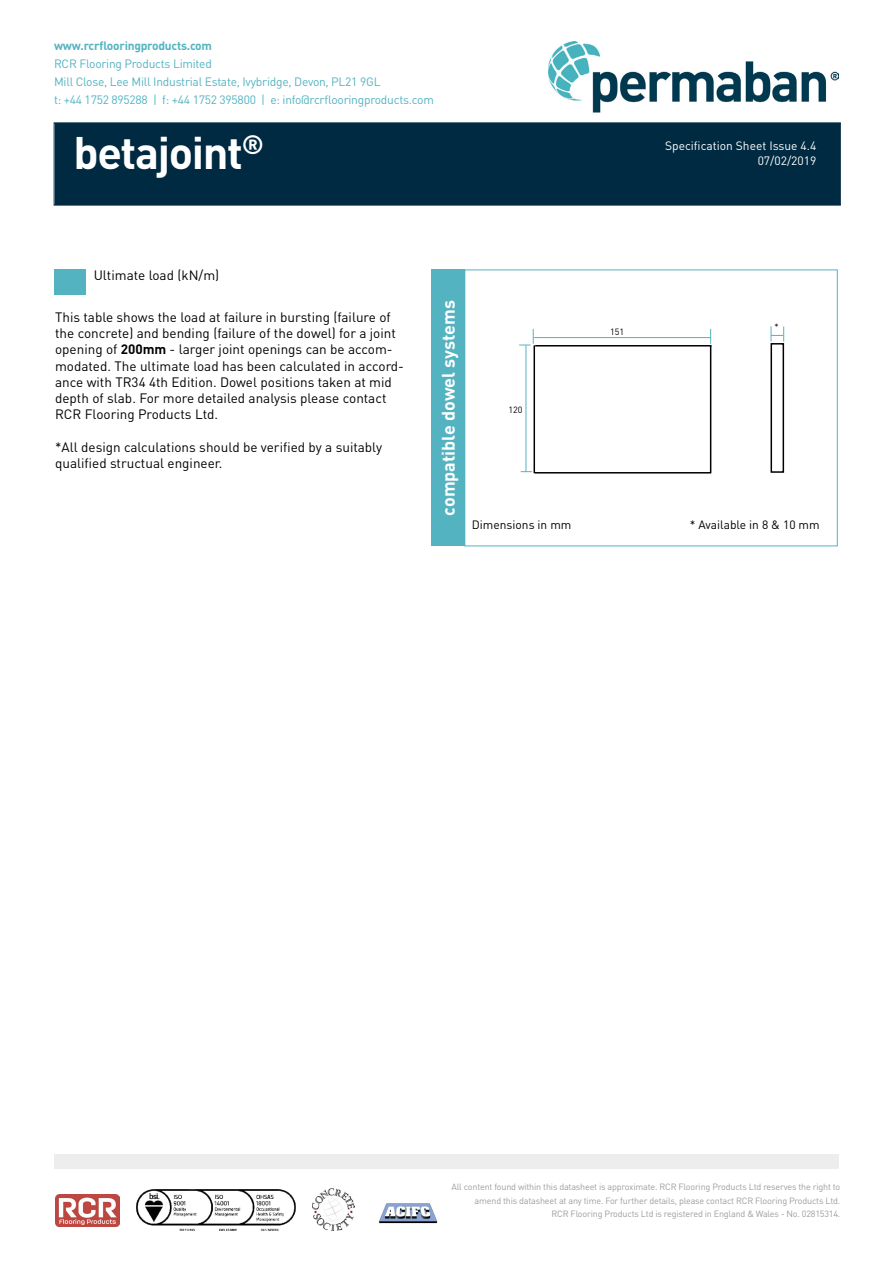
<style>
.page{position:relative;width:893px;height:1263px;background:#fff}
.page>*{position:absolute;margin:0;border:0;box-sizing:border-box;transform-origin:0 0}
.t1{font:700 45px "DIN Pro";letter-spacing:-.03em;color:#fff}
.t2{font:700 18px "DIN Pro";color:#fff}
.t3{font:13.5px/16.2px "DIN Pro";color:#000}
.t4{font:12px/18px "DIN Pro";letter-spacing:-.02em;color:#54b3c1}
.t5{font:12px/14.4px "DIN Pro";color:#fff;text-align:right}
.t6{font:12px "DIN Pro";color:#000}
.t7{font:700 12px "DIN Pro";letter-spacing:-.02em;color:#54b3c1}
.t8{font:9px/13.5px "DIN Pro";letter-spacing:-.02em;color:#9d9d9c;text-align:right}
.t9{font:9px "DIN Pro";color:#000}
.s1{font-weight:700}
</style>
<div class="page">
<img style="left:548px;top:42px;width:290px;height:81px">
<div style="left:54px;top:123px;width:787px;height:82px;background:#002a42"></div>
<div style="left:55px;top:124px;width:784px;height:80px;border:1px solid #002a42"></div>
<div style="left:54px;top:1154px;width:785px;height:15px;background:#ededed"></div>
<img style="left:55px;top:1194px;width:65px;height:32px">
<img style="left:137px;top:1190px;width:159px;height:41px">
<img style="left:313px;top:1188px;width:42px;height:43px">
<img style="left:379px;top:1203px;width:59px;height:21px">
<div style="left:54px;top:270px;width:31px;height:25px;background:#54b3c1"></div>
<hr style="left:535px;top:345px;width:176px;height:1px;background:#000">
<hr style="left:710px;top:345px;width:1px;height:128px;background:#000">
<hr style="left:535px;top:472px;width:176px;height:1px;background:#000">
<hr style="left:533px;top:345px;width:2px;height:128px;background:#000">
<hr style="left:534px;top:337px;width:176px;height:1px;background:#54b3c1">
<svg style="left:710px;top:329px;width:1px;height:15px"></svg>
<svg style="left:519px;top:329px;width:15px;height:17px"></svg>
<hr style="left:526px;top:345px;width:1px;height:127px;background:#54b3c1">
<div style="left:770px;top:343px;width:14px;height:130px;border:2px solid #000"></div>
<svg style="left:771px;top:326px;width:13px;height:16px"></svg>
<div style="left:431px;top:270px;width:34px;height:276px;background:#54b3c1"></div>
<p class="t7" style="left:54px;top:37px;width:160px">www.rcrflooringproducts.com</p>
<p class="t4" style="left:54px;top:54px;width:381px">RCR Flooring Products Limited<br>Mill Close, Lee Mill Industrial Estate, Ivybridge, Devon, PL21 9GL<br>t: +44 1752 895288 | f: +44 1752 395800 | e: info@rcrflooringproducts.com</p>
<h1 class="t1" style="left:73px;top:122px;width:192px">betajoint<sup>®</sup></h1>
<p class="t5" style="left:665px;top:138px;width:153px">Specification Sheet Issue 4.4<br>07/02/2019</p>
<p class="t3" style="left:94px;top:266px;width:127px">Ultimate load (kN/m)</p>
<p class="t3" style="left:55px;top:308px;width:350px">This table shows the load at failure in bursting (failure of the concrete) and bending (failure of the dowel) for a joint opening of <span class="s1">200mm</span> - larger joint openings can be accom&shy;modated. The ultimate load has been calculated in accord&shy;ance with TR34 4th Edition. Dowel positions taken at mid depth of slab. For more detailed analysis please contact RCR Flooring Products Ltd.</p>
<p class="t3" style="left:55px;top:438px;width:328px">*All design calculations should be verified by a suitably qualified structual engineer.</p>
<h2 class="t2" style="left:436px;top:515px;width:217px;rotate:-90deg">compatible dowel systems</h2>
<p class="t9" style="left:508px;top:403px;width:16px">120</p>
<p class="t9" style="left:610px;top:326px;width:16px">151</p>
<p class="t9" style="left:775px;top:321px;width:6px">*</p>
<p class="t6" style="left:472px;top:517px;width:101px">Dimensions in mm</p>
<p class="t6" style="left:690px;top:517px;width:131px">* Available in 8 &amp; 10 mm</p>
<p class="t8" style="left:451px;top:1180px;width:390px">All content found within this datasheet is approximate. RCR Flooring Products Ltd reserves the right to amend this datasheet at any time. For further details, please contact RCR Flooring Products Ltd.<br>RCR Flooring Products Ltd is registered in England &amp; Wales - No. 02815314.</p>
</div>
